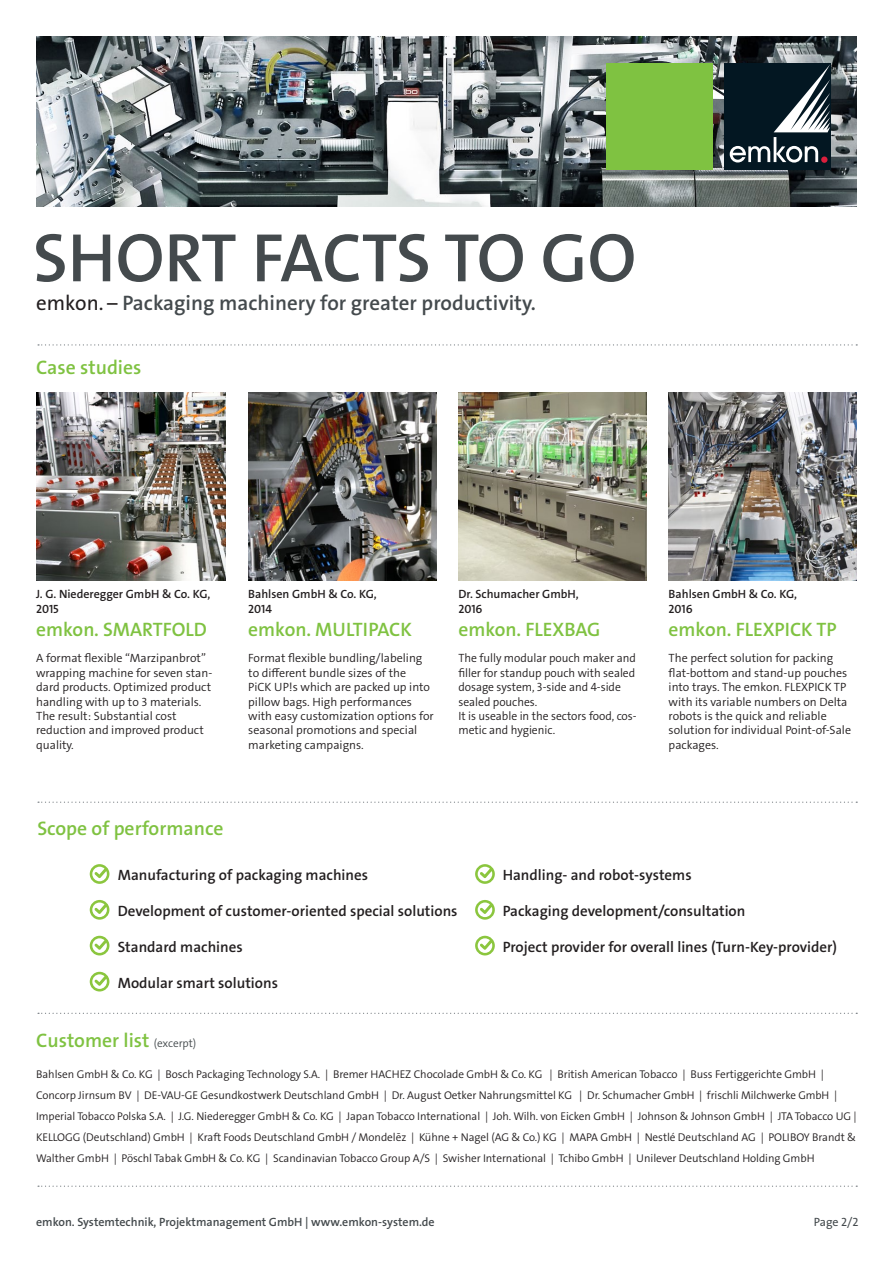
<style>
.page{position:relative;width:893px;height:1263px;background:#fff}
.page>*{position:absolute;margin:0;border:0;box-sizing:border-box;transform-origin:0 0}
.t1{font:69.15px "The Sans LP6 Se Bld";letter-spacing:-.01em;color:#444a4d}
.t2{font:21px "The Sans LP6 Se Bld";color:#444a4d}
.t3{font:19.65px "The Sans LP6 Se Bld";color:#7fc241}
.t4{font:19.5px "The Sans LP6 Se Bld";color:#7fc241}
.t5{font:15px "The Sans LP6 Se Bld";color:#231f20}
.t6{font:12px/14.4px "The Sans LP4 Se Lig";color:#231f20}
.t7{font:12px/14.4px "The Sans LP6 Se Bld";color:#231f20}
.t8{font:12px "The Sans LP6 Se Bld";color:#444a4d}
.t9{font:12px "The Sans LP5 Plain";color:#444a4d}
.t10{font:11.25px/21px "The Sans LP4 Se Lig";letter-spacing:-.005em;color:#231f20}
.s1{font-family:"The Sans";color:#231f20}
.s2{font-family:"The Sans LP4 Se Lig";font-size:11.25px;color:#444a4d}
</style>
<div class="page">
<img style="left:36px;top:36px;width:821px;height:171px">
<div style="left:724px;top:63px;width:107px;height:106px;background:#031722"></div>
<svg style="left:730px;top:64px;width:100px;height:99px"></svg>
<div style="left:607px;top:63px;width:106px;height:106px;background:#7fc241"></div>
<svg style="left:38px;top:344px;width:819px;height:2px"></svg>
<img style="left:37px;top:393px;width:188px;height:188px">
<img style="left:458px;top:393px;width:189px;height:188px">
<img style="left:669px;top:393px;width:188px;height:188px">
<img style="left:248px;top:393px;width:188px;height:188px">
<svg style="left:38px;top:801px;width:819px;height:2px"></svg>
<svg style="left:38px;top:1013px;width:819px;height:1px"></svg>
<svg style="left:38px;top:1185px;width:819px;height:2px"></svg>
<svg style="left:90px;top:864px;width:19px;height:20px"></svg>
<svg style="left:90px;top:900px;width:19px;height:20px"></svg>
<svg style="left:90px;top:936px;width:19px;height:19px"></svg>
<svg style="left:90px;top:972px;width:19px;height:19px"></svg>
<svg style="left:475px;top:864px;width:20px;height:20px"></svg>
<svg style="left:475px;top:900px;width:20px;height:20px"></svg>
<svg style="left:475px;top:936px;width:20px;height:19px"></svg>
<p class="t1" style="left:33px;top:213px;width:605px">SHORT FACTS TO GO</p>
<p class="t2" style="left:36px;top:290px;width:501px"><span class="s1">emkon. –</span> Packaging machinery for greater productivity.</p>
<p class="t3" style="left:36px;top:354px;width:107px">Case studies</p>
<p class="t7" style="left:36px;top:587px;width:176px">J. G. Niederegger GmbH &amp; Co. KG,<br>2015</p>
<p class="t4" style="left:36px;top:617px;width:172px">emkon. SMARTFOLD</p>
<p class="t6" style="left:36px;top:651px;width:178px">A format flexible “Marzipanbrot” wrapping machine for seven stan&shy;dard products. Optimized product handling with up to 3 materials.<br>The result: Substantial cost</p>
<p class="t6" style="left:36px;top:723px;width:169px">reduction and improved product quality.</p>
<p class="t7" style="left:248px;top:587px;width:130px">Bahlsen GmbH &amp; Co. KG,</p>
<p class="t7" style="left:248px;top:601px;width:25px">2014</p>
<p class="t4" style="left:248px;top:617px;width:165px">emkon. MULTIPACK</p>
<p class="t6" style="left:248px;top:651px;width:187px">Format flexible bundling/labeling to different bundle sizes of the<br>PiCK UP!s which are packed up into pillow bags. High performances with easy customization options for seasonal promotions and special marketing campaigns.</p>
<p class="t7" style="left:458px;top:587px;width:122px">Dr. Schumacher GmbH,</p>
<p class="t7" style="left:458px;top:601px;width:26px">2016</p>
<p class="t4" style="left:458px;top:617px;width:143px">emkon. FLEXBAG</p>
<p class="t6" style="left:458px;top:651px;width:179px">The fully modular pouch maker and filler for standup pouch with sealed dosage system, 3-side and 4-side sealed pouches.</p>
<p class="t6" style="left:458px;top:709px;width:180px">It is useable in the sectors food, cos&shy;metic and hygienic.</p>
<p class="t7" style="left:669px;top:587px;width:130px">Bahlsen GmbH &amp; Co. KG,</p>
<p class="t7" style="left:669px;top:601px;width:26px">2016</p>
<p class="t4" style="left:669px;top:617px;width:170px">emkon. FLEXPICK TP</p>
<p class="t6" style="left:669px;top:651px;width:184px">The perfect solution for packing flat-bottom and stand-up pouches into trays. The emkon. FLEXPICK TP with its variable numbers on Delta robots is the quick and reliable solution for individual Point-of-Sale packages.</p>
<p class="t3" style="left:37px;top:816px;width:188px">Scope of performance</p>
<p class="t5" style="left:118px;top:866px;width:252px">Manufacturing of packaging machines</p>
<p class="t5" style="left:118px;top:902px;width:341px">Development of customer-oriented special solutions</p>
<p class="t5" style="left:118px;top:938px;width:127px">Standard machines</p>
<p class="t5" style="left:118px;top:974px;width:162px">Modular smart solutions</p>
<p class="t3" style="left:36px;top:1028px;width:162px">Customer list <span class="s2">(excerpt)</span></p>
<p class="t5" style="left:503px;top:866px;width:190px">Handling- and robot-systems</p>
<p class="t5" style="left:503px;top:902px;width:244px">Packaging development/consultation</p>
<p class="t5" style="left:503px;top:938px;width:336px">Project provider for overall lines (Turn-Key-provider)</p>
<p class="t10" style="left:36px;top:1063px;width:822px">Bahlsen GmbH &amp; Co. KG | Bosch Packaging Technology S.A. | Bremer HACHEZ Chocolade GmbH &amp; Co. KG | British American Tobacco | Buss Fertiggerichte GmbH | Concorp Jirnsum BV | DE-VAU-GE Gesundkostwerk Deutschland GmbH | Dr. August Oetker Nahrungsmittel KG | Dr. Schumacher GmbH | frischli Milchwerke GmbH | Imperial Tobacco Polska S.A. | J.G. Niederegger GmbH &amp; Co. KG | Japan Tobacco International | Joh. Wilh. von Eicken GmbH | Johnson &amp; Johnson GmbH | JTA Tobacco UG | KELLOGG (Deutschland) GmbH | Kraft Foods Deutschland GmbH / Mondelēz | Kühne + Nagel (AG &amp; Co.) KG | MAPA GmbH | Nestlé Deutschland AG | POLIBOY Brandt &amp; Walther GmbH | Pöschl Tabak GmbH &amp; Co. KG | Scandinavian Tobacco Group A/S | Swisher International | Tchibo GmbH | Unilever Deutschland Holding GmbH</p>
<p class="t8" style="left:36px;top:1214px;width:400px">emkon. Systemtechnik, Projektmanagement GmbH | www.emkon-system.de</p>
<p class="t9" style="left:814px;top:1214px;width:46px">Page 2/2</p>
</div>
